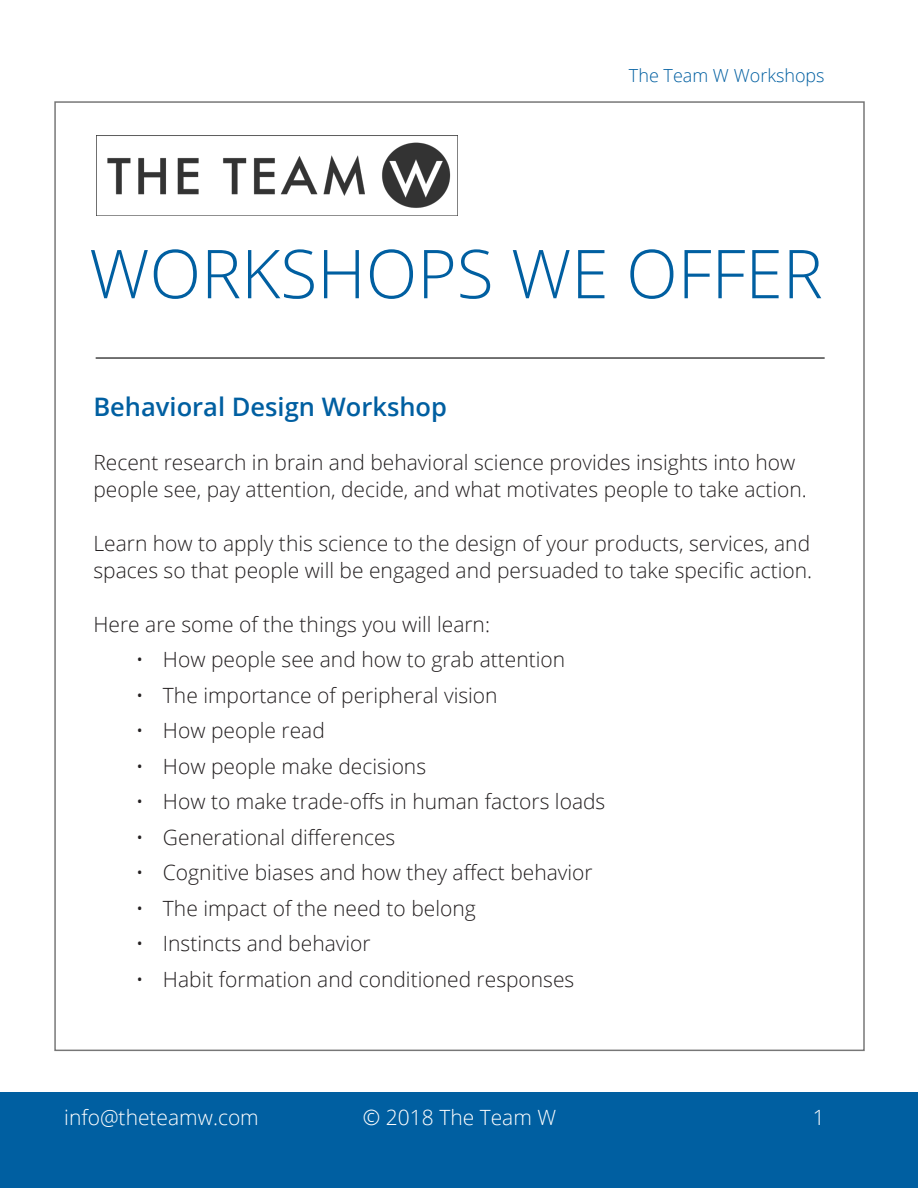
<style>
.page{position:relative;width:918px;height:1188px;background:#fff}
.page>*{position:absolute;margin:0;border:0;box-sizing:border-box;transform-origin:0 0}
.t1{font:300 67.5px "Open Sans";color:#005fa1}
.Header_Size_3{font:600 25.5px "Open Sans";color:#005fa1}
.Header_Size_3-2{font:300 21px/27px "Open Sans";color:#231f20}
.t2{font:300 21px "Open Sans";color:#fff}
.t3{font:300 18px "Open Sans";color:#005fa1}
</style>
<div class="page">
<div style="left:0;top:1093px;width:918px;height:95px;background:#005fa1"></div>
<img style="left:97px;top:135px;width:361px;height:80px">
<hr style="left:96px;top:357px;width:729px;height:2px;background:#444">
<p class="t3" style="left:629px;top:63px;width:197px">The Team W Workshops</p>
<p class="t1" style="left:89px;top:228px;width:735px">WORKSHOPS WE OFFER</p>
<p class="Header_Size_3" style="left:93px;top:389px;width:355px">Behavioral Design Workshop</p>
<p class="Header_Size_3-2" style="left:93px;top:448px;width:715px">Recent research in brain and behavioral science provides insights into how people see, pay attention, decide, and what motivates people to take action.</p>
<p class="Header_Size_3-2" style="left:93px;top:529px;width:720px">Learn how to apply this science to the design of your products, services, and spaces so that people will be engaged and persuaded to take specific action.</p>
<p class="Header_Size_3-2" style="left:93px;top:610px;width:398px">Here are some of the things you will learn:</p>
<p class="Header_Size_3-2" style="left:136px;top:645px;width:431px">• How people see and how to grab attention</p>
<p class="Header_Size_3-2" style="left:136px;top:681px;width:363px">• The importance of peripheral vision</p>
<p class="Header_Size_3-2" style="left:136px;top:716px;width:190px">• How people read</p>
<p class="Header_Size_3-2" style="left:136px;top:752px;width:292px">• How people make decisions</p>
<p class="Header_Size_3-2" style="left:136px;top:787px;width:471px">• How to make trade-offs in human factors loads</p>
<p class="Header_Size_3-2" style="left:136px;top:823px;width:261px">• Generational differences</p>
<p class="Header_Size_3-2" style="left:136px;top:858px;width:458px">• Cognitive biases and how they affect behavior</p>
<p class="Header_Size_3-2" style="left:136px;top:894px;width:341px">• The impact of the need to belong</p>
<p class="Header_Size_3-2" style="left:136px;top:929px;width:236px">• Instincts and behavior</p>
<p class="Header_Size_3-2" style="left:136px;top:965px;width:440px">• Habit formation and conditioned responses</p>
<p class="t2" style="left:64px;top:1103px;width:196px">info@theteamw.com</p>
<p class="t2" style="left:363px;top:1103px;width:195px">© 2018 The Team W</p>
<p class="t2" style="left:813px;top:1103px;width:13px">1</p>
</div>
